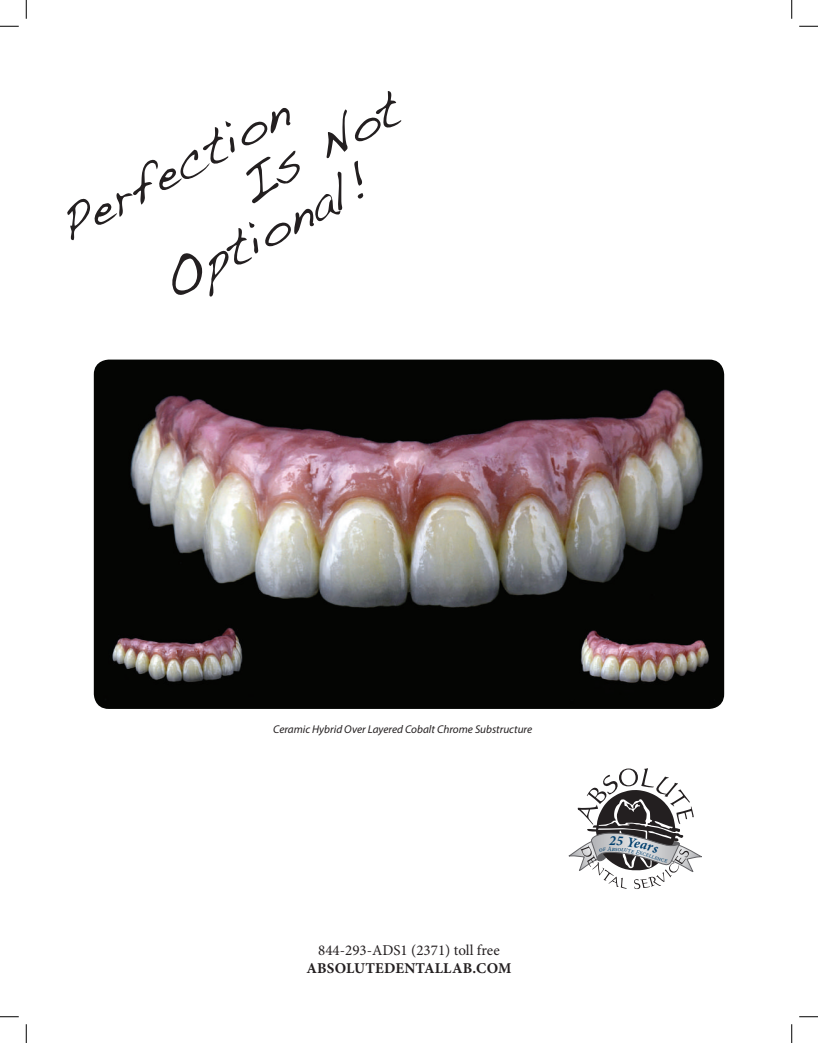
<style>
.page{position:relative;width:818px;height:1043px;background:#fff}
.page>*{position:absolute;margin:0;border:0;box-sizing:border-box;transform-origin:0 0}
.t1{font:50px "Handwriting Dakota";color:#231f20}
.t2{font:15px "Minion Pro";color:#231f20}
.t3{font:700 15px "Minion Pro";letter-spacing:.01em;color:#231f20}
.t4{font:italic 700 14px "Minion Pro";color:#02406e}
.t5{font:italic 11.25px "Myriad Pro";color:#231f20}
</style>
<div class="page">
<img style="left:94px;top:359px;width:630px;height:350px">
<svg style="left:0;top:25px;width:19px;height:2px"></svg>
<svg style="left:799px;top:25px;width:19px;height:2px"></svg>
<svg style="left:0;top:1016px;width:19px;height:1px"></svg>
<svg style="left:799px;top:1016px;width:19px;height:1px"></svg>
<svg style="left:25px;top:0;width:2px;height:19px"></svg>
<svg style="left:25px;top:1024px;width:2px;height:18px"></svg>
<svg style="left:791px;top:0;width:1px;height:19px"></svg>
<svg style="left:791px;top:1024px;width:1px;height:18px"></svg>
<svg style="left:568px;top:768px;width:133px;height:121px"></svg>
<h1 class="t1" style="left:226px;top:161px;width:179px;rotate:-28deg">Is Not</h1>
<h1 class="t1" style="left:46px;top:201px;width:257px;rotate:-28deg">Perfection</h1>
<h1 class="t1" style="left:152px;top:258px;width:229px;rotate:-28deg">Optional!</h1>
<p class="t5" style="left:273px;top:722px;width:260px">Ceramic Hybrid Over Layered Cobalt Chrome Substructure</p>
<h2 class="t2" style="left:318px;top:940px;width:183px">844-293-ADS1 (2371) toll free</h2>
<h2 class="t3" style="left:306px;top:957px;width:206px">ABSOLUTEDENTALLAB.COM</h2>
<p class="t4" style="left:609px;top:830px;width:8px">2</p>
</div>
